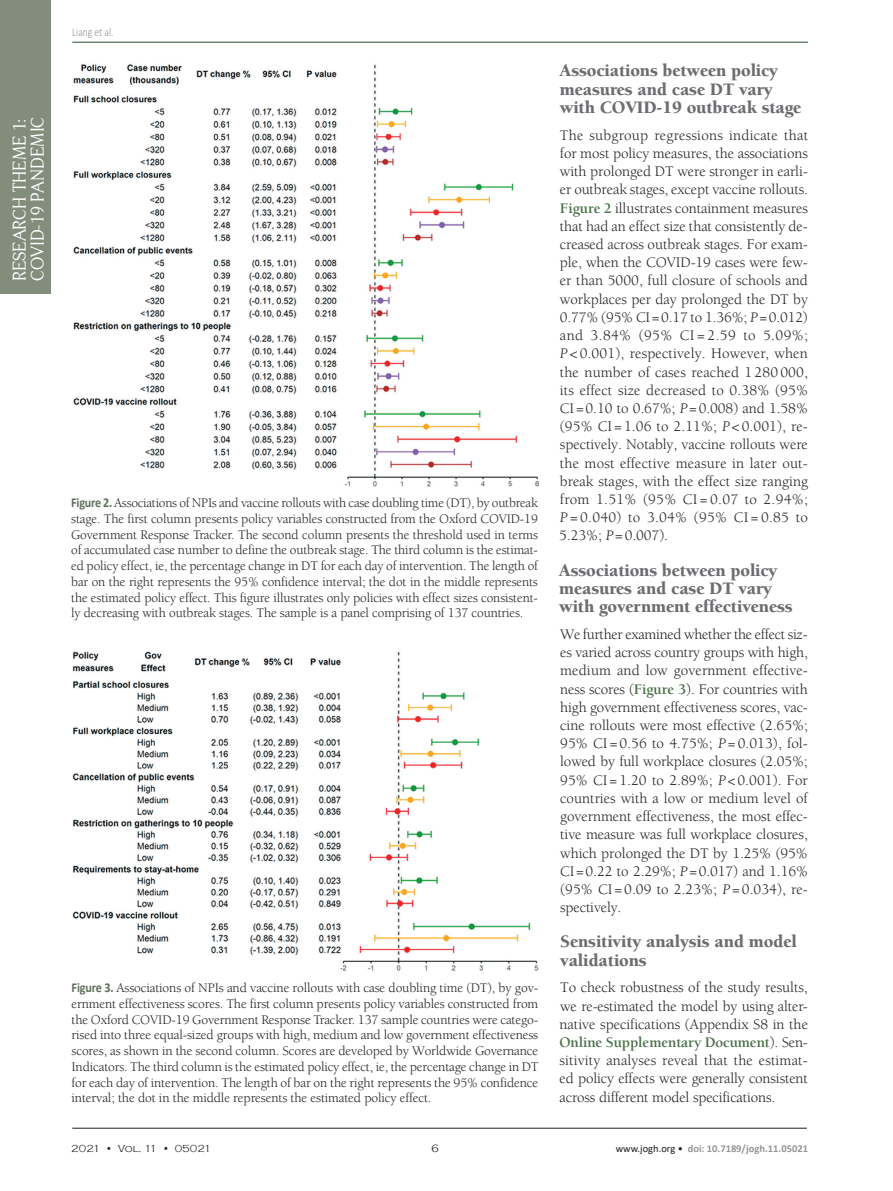
<style>
.page{position:relative;width:893px;height:1191px;background:#fff}
.page>*{position:absolute;margin:0;border:0;box-sizing:border-box;transform-origin:0 0}
.Podnaslovi_PAPERS_2{font:900 18px/18.1px "Berkeley Std";letter-spacing:-.01em;color:#6c6d70}
.t1{font:18px/14.2px "Centabel";color:#fff}
.Tekst_Osnovni{font:15px/18.1px "Berkeley Std";letter-spacing:-.005em;color:#231f20;text-align:justify}
.potpisi_slike{font:13.5px/15.8px "Berkeley Std";letter-spacing:-.01em;color:#231f20;text-align:justify}
.t2{font:300 12px "Calibri";color:#939598;scale:.8 1}
.t3{font:300 10.95px "Copperplate Gothic";color:#231f20}
.t4{font:700 10.5px "Calibri";color:#939598}
.t5{font:300 10.5px "Copperplate Gothic";color:#231f20}
.s1{font-family:"Calibri";font-weight:700;color:#5f6f5b}
.s2{font-weight:700;color:#477045}
.s3{font-style:italic}
.s4{font-weight:400;color:#231f20}
</style>
<div class="page">
<hr style="left:72px;top:1128px;width:735px;height:1px;background:#231f20">
<hr style="left:72px;top:42px;width:736px;height:1px;background:#244d32">
<div style="left:0;top:0;width:51px;height:293px;background:#838d7c"></div>
<img style="left:73px;top:64px;width:465px;height:423px">
<img style="left:73px;top:651px;width:465px;height:320px">
<p class="t1" style="left:16px;top:281px;width:166px;rotate:-90deg">VIEWPOINTS<br>COVID-19 PANDEMIC</p>
<p class="t1" style="left:12px;top:281px;width:164px;rotate:-90deg">RESEARCH THEME 1:</p>
<p class="t2" style="left:72px;top:25px;width:53px">Liang et al.</p>
<p class="potpisi_slike" style="left:71px;top:495px;width:468px"><span class="s1">Figure 2.</span> Associations of NPIs and vaccine rollouts with case doubling time (DT), by outbreak stage. The first column presents policy variables constructed from the Oxford COVID-19<br>Government Response Tracker. The second column presents the threshold used in terms of accumulated case number to define the outbreak stage. The third column is the estimat&shy;ed policy effect, ie, the percentage change in DT for each day of intervention. The length of bar on the right represents the 95% confidence interval; the dot in the middle represents the estimated policy effect. This figure illustrates only policies with effect sizes consistent&shy;ly decreasing with outbreak stages. The sample is a panel comprising of 137 countries.</p>
<p class="potpisi_slike" style="left:72px;top:980px;width:469px"><span class="s1">Figure 3.</span> Associations of NPIs and vaccine rollouts with case doubling time (DT), by gov&shy;ernment effectiveness scores. The first column presents policy variables constructed from the Oxford COVID-19 Government Response Tracker. 137 sample countries were catego&shy;rised into three equal-sized groups with high, medium and low government effectiveness scores, as shown in the second column. Scores are developed by Worldwide Governance Indicators. The third column is the estimated policy effect, ie, the percentage change in DT for each day of intervention. The length of bar on the right represents the 95% confidence interval; the dot in the middle represents the estimated policy effect.</p>
<p class="Podnaslovi_PAPERS_2" style="left:560px;top:62px;width:243px">Associations between policy measures and case DT vary with COVID-19 outbreak stage</p>
<p class="Tekst_Osnovni" style="left:559px;top:126px;width:250px">The subgroup regressions indicate that for most policy measures, the associations with prolonged DT were stronger in earli&shy;er outbreak stages, except vaccine rollouts.<br><span class="s2">Figure 2</span> illustrates containment measures that had an effect size that consistently de&shy;creased across outbreak stages. For exam&shy;ple, when the COVID-19 cases were few&shy;er than 5000, full closure of schools and workplaces per day prolonged the DT by 0.77% (95% CI=0.17 to 1.36%; <span class="s3">P</span>=0.012) and 3.84% (95% CI = 2.59 to 5.09%; <span class="s3">P</span> &lt; 0.001), respectively. However, when the number of cases reached 1 280 000, its effect size decreased to 0.38% (95% CI=0.10 to 0.67%; <span class="s3">P</span>=0.008) and 1.58% (95% CI = 1.06 to 2.11%; <span class="s3">P</span> &lt; 0.001), re&shy;spectively. Notably, vaccine rollouts were the most effective measure in later out&shy;break stages, with the effect size ranging from 1.51% (95% CI = 0.07 to 2.94%; <span class="s3">P</span> = 0.040) to 3.04% (95% CI = 0.85 to 5.23%; <span class="s3">P</span>=0.007).</p>
<p class="Podnaslovi_PAPERS_2" style="left:559px;top:561px;width:235px">Associations between policy measures and case DT vary with government effectiveness</p>
<p class="Tekst_Osnovni" style="left:560px;top:625px;width:249px">We further examined whether the effect siz&shy;es varied across country groups with high, medium and low government effective&shy;ness scores (<span class="s2">Figure 3</span>). For countries with high government effectiveness scores, vac&shy;cine rollouts were most effective (2.65%; 95% CI = 0.56 to 4.75%; <span class="s3">P</span> = 0.013), fol&shy;lowed by full workplace closures (2.05%; 95% CI = 1.20 to 2.89%; <span class="s3">P</span> &lt; 0.001). For countries with a low or medium level of government effectiveness, the most effec&shy;tive measure was full workplace closures, which prolonged the DT by 1.25% (95% CI=0.22 to 2.29%; <span class="s3">P</span>=0.017) and 1.16% (95% CI = 0.09 to 2.23%; <span class="s3">P</span>= 0.034), re&shy;spectively.</p>
<p class="Podnaslovi_PAPERS_2" style="left:560px;top:933px;width:238px">Sensitivity analysis and model validations</p>
<p class="Tekst_Osnovni" style="left:560px;top:978px;width:250px">To check robustness of the study results, we re-estimated the model by using alter&shy;native specifications (Appendix S8 in the <span class="s2">Online Supplementary Document</span>). Sen&shy;sitivity analyses reveal that the estimat&shy;ed policy effects were generally consistent across different model specifications.</p>
<p class="t5" style="left:71px;top:1142px;width:142px">2021 • Vol. 11 • 05021</p>
<p class="t3" style="left:431px;top:1142px;width:9px">6</p>
<p class="t4" style="left:616px;top:1141px;width:194px"><span class="s4">www.jogh.org •</span> doi: 10.7189/jogh.11.05021</p>
</div>
